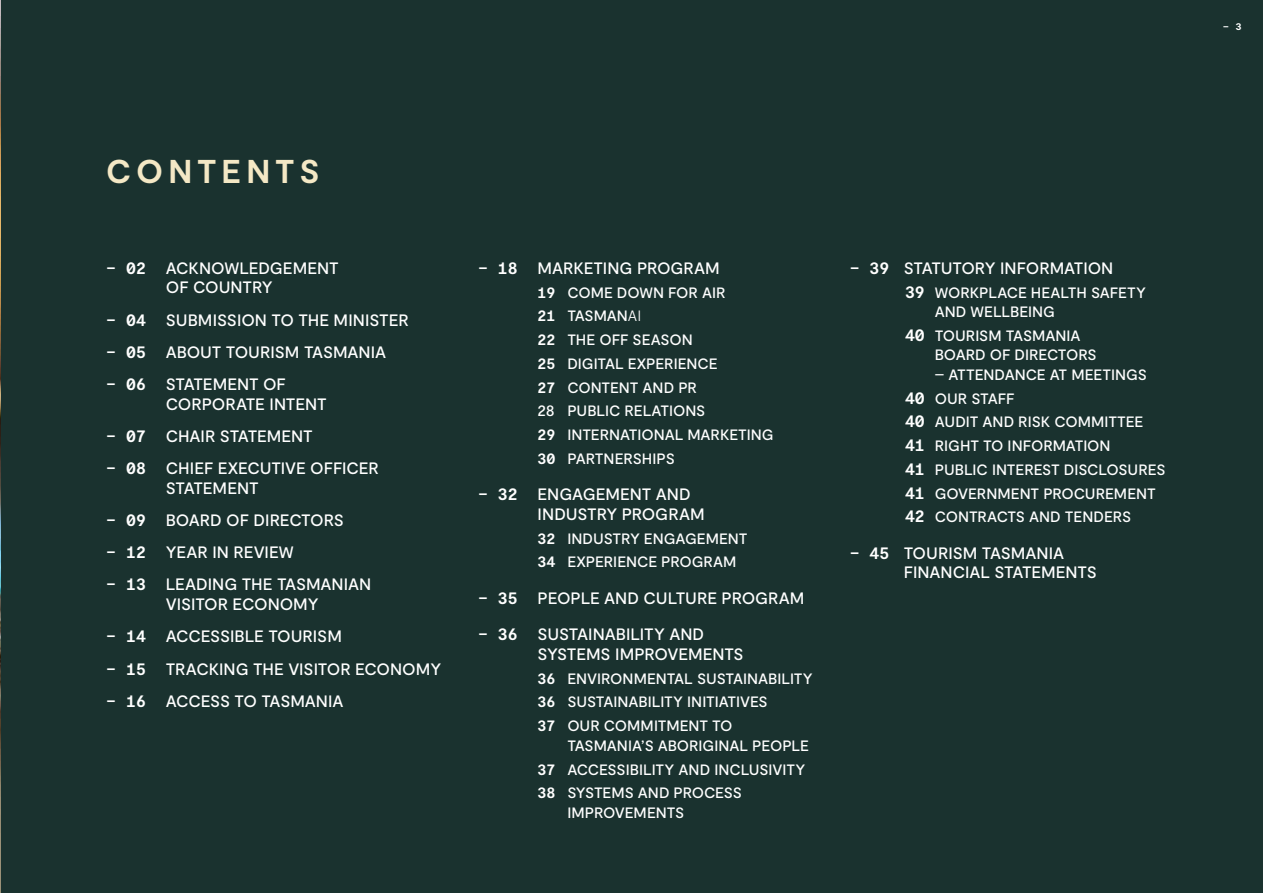
<style>
.page{position:relative;width:1263px;height:893px;background:#fff}
.page>*{position:absolute;margin:0;border:0;box-sizing:border-box;transform-origin:0 0}
.t1{font:700 33px "Moderat";letter-spacing:.15em;color:#f4e8c5}
.t2{font:500 16.5px/19.5px "Moderat";letter-spacing:-.005em;color:#fff}
.t3{font:500 15px/19.5px "Moderat";letter-spacing:-.005em;color:#fff}
.t4{font:10.5px "Moderat Mono Bold";color:#fff}
.s1{font-family:"Moderat Mono Bold";font-weight:400}
.s2{font-weight:300}
.s3{font-family:"Moderat Mono Bold";font-weight:400;font-size:16.5px}
</style>
<div class="page">
<img style="left:0;top:0;width:1px;height:893px">
<div style="left:1px;top:0;width:1262px;height:893px;background:#1a322f"></div>
<p class="t1" style="left:106px;top:152px;width:215px">CONTENTS</p>
<p class="t2" style="left:106px;top:259px;width:234px;text-align:center"><span class="s1">– 02</span> ACKNOWLEDGEMENT<br>OF COUNTRY</p>
<p class="t2" style="left:106px;top:311px;width:304px"><span class="s1">– 04</span> SUBMISSION TO THE MINISTER</p>
<p class="t2" style="left:106px;top:343px;width:281px"><span class="s1">– 05</span> ABOUT TOURISM TASMANIA</p>
<p class="t2" style="left:166px;top:375px;width:162px;text-indent:-60px"><span class="s1">– 06</span> STATEMENT OF<br>CORPORATE INTENT</p>
<p class="t2" style="left:106px;top:427px;width:208px"><span class="s1">– 07</span> CHAIR STATEMENT</p>
<p class="t2" style="left:166px;top:459px;width:215px;text-indent:-60px"><span class="s1">– 08</span> CHIEF EXECUTIVE OFFICER<br>STATEMENT</p>
<p class="t2" style="left:106px;top:511px;width:239px"><span class="s1">– 09</span> BOARD OF DIRECTORS</p>
<p class="t2" style="left:106px;top:543px;width:189px"><span class="s1">– 12</span> YEAR IN REVIEW</p>
<p class="t2" style="left:106px;top:576px;width:266px;text-align:center"><span class="s1">– 13</span> LEADING THE TASMANIAN<br>VISITOR ECONOMY</p>
<p class="t2" style="left:106px;top:627px;width:237px"><span class="s1">– 14</span> ACCESSIBLE TOURISM</p>
<p class="t2" style="left:106px;top:660px;width:336px"><span class="s1">– 15</span> TRACKING THE VISITOR ECONOMY</p>
<p class="t2" style="left:106px;top:692px;width:239px"><span class="s1">– 16</span> ACCESS TO TASMANIA</p>
<p class="t2" style="left:478px;top:259px;width:243px"><span class="s1">– 18</span> MARKETING PROGRAM</p>
<p class="t3" style="left:538px;top:283px;width:189px"><span class="s1">19</span> COME DOWN FOR AIR</p>
<p class="t3" style="left:538px;top:307px;width:105px"><span class="s1">21</span> TASMAN<span class="s2">AI</span></p>
<p class="t3" style="left:538px;top:331px;width:157px"><span class="s1">22</span> THE OFF SEASON</p>
<p class="t3" style="left:538px;top:354px;width:182px"><span class="s1">25</span> DIGITAL EXPERIENCE</p>
<p class="t3" style="left:538px;top:378px;width:161px"><span class="s1">27</span> CONTENT AND PR</p>
<p class="t3" style="left:538px;top:402px;width:169px">28 PUBLIC RELATIONS</p>
<p class="t3" style="left:538px;top:426px;width:238px"><span class="s1">29</span> INTERNATIONAL MARKETING</p>
<p class="t3" style="left:538px;top:449px;width:139px"><span class="s1">30</span> PARTNERSHIPS</p>
<p class="t2" style="left:538px;top:485px;width:169px;text-indent:-60px"><span class="s1">– 32</span> ENGAGEMENT AND<br>INDUSTRY PROGRAM</p>
<p class="t3" style="left:538px;top:529px;width:211px"><span class="s1">32</span> INDUSTRY ENGAGEMENT</p>
<p class="t3" style="left:538px;top:553px;width:200px"><span class="s1">34</span> EXPERIENCE PROGRAM</p>
<p class="t2" style="left:478px;top:589px;width:328px"><span class="s1">– 35</span> PEOPLE AND CULTURE PROGRAM</p>
<p class="t2" style="left:538px;top:626px;width:208px;text-indent:-60px"><span class="s1">– 36</span> SUSTAINABILITY AND<br>SYSTEMS IMPROVEMENTS</p>
<p class="t3" style="left:538px;top:669px;width:277px"><span class="s1">36</span> ENVIRONMENTAL SUSTAINABILITY</p>
<p class="t3" style="left:538px;top:693px;width:232px"><span class="s1">36</span> SUSTAINABILITY INITIATIVES</p>
<p class="t3" style="left:567px;top:717px;width:243px;text-indent:-30px"><span class="s1">37</span> OUR COMMITMENT TO<br>TASMANIA’S ABORIGINAL PEOPLE</p>
<p class="t3" style="left:538px;top:760px;width:269px"><span class="s1">37</span> ACCESSIBILITY AND INCLUSIVITY</p>
<p class="t3" style="left:567px;top:784px;width:176px;text-indent:-30px"><span class="s1">38</span> SYSTEMS AND PROCESS<br>IMPROVEMENTS</p>
<p class="t2" style="left:850px;top:259px;width:265px"><span class="s1">– 39</span> STATUTORY INFORMATION</p>
<p class="t3" style="left:935px;top:283px;width:213px;text-indent:-30px"><span class="s3">39</span> WORKPLACE HEALTH SAFETY<br>AND WELLBEING</p>
<p class="t3" style="left:935px;top:326px;width:163px;text-indent:-30px"><span class="s3">40</span> TOURISM TASMANIA<br>BOARD OF DIRECTORS</p>
<p class="t3" style="left:935px;top:365px;width:214px">– ATTENDANCE AT MEETINGS</p>
<p class="t3" style="left:905px;top:389px;width:111px"><span class="s3">40</span> OUR STAFF</p>
<p class="t3" style="left:905px;top:413px;width:240px"><span class="s3">40</span> AUDIT AND RISK COMMITTEE</p>
<p class="t3" style="left:905px;top:437px;width:207px"><span class="s3">41</span> RIGHT TO INFORMATION</p>
<p class="t3" style="left:905px;top:460px;width:262px"><span class="s3">41</span> PUBLIC INTEREST DISCLOSURES</p>
<p class="t3" style="left:905px;top:484px;width:252px"><span class="s3">41</span> GOVERNMENT PROCUREMENT</p>
<p class="t3" style="left:905px;top:508px;width:228px"><span class="s3">42</span> CONTRACTS AND TENDERS</p>
<p class="t2" style="left:904px;top:544px;width:194px;text-indent:-54px"><span class="s1">– 45</span> TOURISM TASMANIA<br>FINANCIAL STATEMENTS</p>
<p class="t4" style="left:1223px;top:20px;width:20px">– 3</p>
</div>
